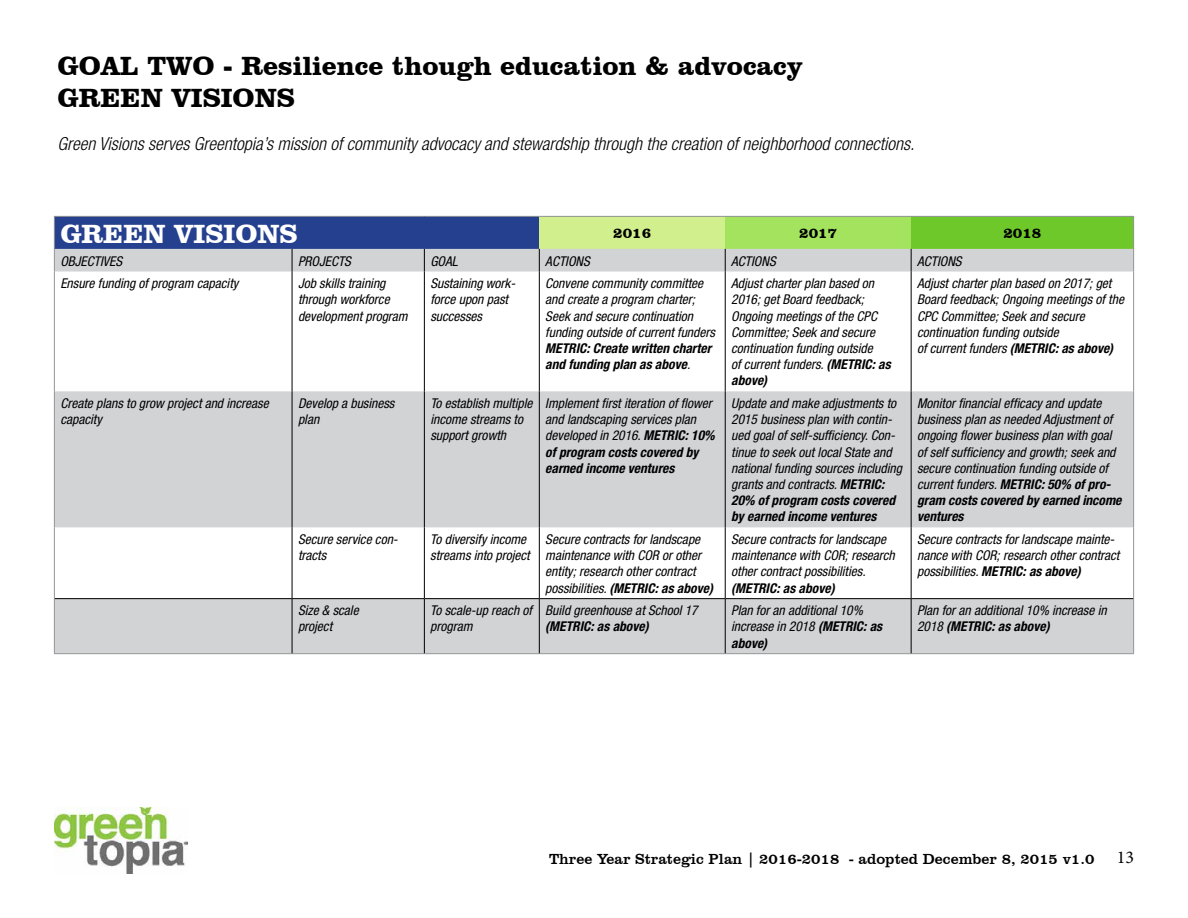
<style>
.page{position:relative;width:1188px;height:918px;background:#fff}
.page>*{position:absolute;margin:0;border:0;box-sizing:border-box;transform-origin:0 0}
.t1{font:700 27px/32.4px "Clarendon BT";color:#000}
.t2{font:700 27px "Clarendon BT";color:#fff}
.t3{font:italic 300 condensed 18px "Helvetica Neue";color:#000}
.t4{font:15px "Clarendon BT";color:#000}
.t5{font:700 15px "Clarendon BT";color:#000}
.t6{font:italic condensed 13.5px/16.2px "Helvetica Neue";color:#000}
.t7{font:italic 700 condensed 13.5px/16.2px "Helvetica Neue";color:#000}
.s1{font-weight:400}
.s2{font-weight:700}
.s3{font-family:"Minion Pro";font-size:18px}
</style>
<div class="page">
<img style="left:54px;top:808px;width:133px;height:65px">
<div style="left:54px;top:216px;width:485px;height:33px;background:#25408f"></div>
<div style="left:539px;top:216px;width:186px;height:33px;background:#d1ef8d"></div>
<div style="left:725px;top:216px;width:186px;height:33px;background:#a3e35e"></div>
<div style="left:911px;top:216px;width:223px;height:33px;background:#6ec829"></div>
<svg style="left:55px;top:249px;width:1078px;height:404px;fill:#d1d3d4"></svg>
<hr style="left:54px;top:216px;width:238px;height:1px;background:#939598">
<hr style="left:54px;top:217px;width:1px;height:32px;background:#939598">
<hr style="left:292px;top:216px;width:132px;height:1px;background:#939598">
<hr style="left:424px;top:216px;width:115px;height:1px;background:#939598">
<hr style="left:539px;top:216px;width:186px;height:1px;background:#939598">
<hr style="left:911px;top:216px;width:223px;height:1px;background:#939598">
<hr style="left:1133px;top:217px;width:1px;height:32px;background:#939598">
<hr style="left:725px;top:216px;width:186px;height:1px;background:#939598">
<svg style="left:54px;top:249px;width:1px;height:23px"></svg>
<svg style="left:1133px;top:249px;width:1px;height:23px"></svg>
<hr style="left:54px;top:272px;width:1px;height:119px;background:#939598">
<hr style="left:1133px;top:272px;width:1px;height:119px;background:#939598">
<hr style="left:54px;top:391px;width:1px;height:136px;background:#939598">
<hr style="left:1133px;top:391px;width:1px;height:136px;background:#939598">
<hr style="left:54px;top:527px;width:1px;height:72px;background:#939598">
<hr style="left:1133px;top:527px;width:1px;height:72px;background:#939598">
<hr style="left:54px;top:599px;width:1px;height:54px;background:#939598">
<hr style="left:1133px;top:599px;width:1px;height:54px;background:#939598">
<hr style="left:54px;top:653px;width:238px;height:1px;background:#939598">
<hr style="left:292px;top:653px;width:132px;height:1px;background:#939598">
<hr style="left:424px;top:653px;width:115px;height:1px;background:#939598">
<hr style="left:539px;top:653px;width:186px;height:1px;background:#939598">
<hr style="left:725px;top:653px;width:186px;height:1px;background:#939598">
<hr style="left:911px;top:653px;width:223px;height:1px;background:#939598">
<svg style="left:292px;top:249px;width:1px;height:23px"></svg>
<svg style="left:424px;top:249px;width:1px;height:23px"></svg>
<svg style="left:539px;top:249px;width:1px;height:23px"></svg>
<svg style="left:725px;top:249px;width:1px;height:23px"></svg>
<svg style="left:911px;top:249px;width:1px;height:23px"></svg>
<hr style="left:292px;top:272px;width:1px;height:119px;background:#000">
<hr style="left:424px;top:272px;width:1px;height:119px;background:#000">
<hr style="left:539px;top:272px;width:1px;height:119px;background:#000">
<hr style="left:725px;top:272px;width:1px;height:119px;background:#000">
<hr style="left:911px;top:272px;width:1px;height:119px;background:#000">
<hr style="left:292px;top:391px;width:1px;height:136px;background:#000">
<hr style="left:424px;top:391px;width:1px;height:136px;background:#000">
<hr style="left:539px;top:391px;width:1px;height:136px;background:#000">
<hr style="left:725px;top:391px;width:1px;height:136px;background:#000">
<hr style="left:911px;top:391px;width:1px;height:136px;background:#000">
<hr style="left:292px;top:527px;width:1px;height:71px;background:#000">
<hr style="left:424px;top:527px;width:1px;height:71px;background:#000">
<hr style="left:539px;top:527px;width:1px;height:71px;background:#000">
<hr style="left:725px;top:527px;width:1px;height:71px;background:#000">
<hr style="left:911px;top:527px;width:1px;height:71px;background:#000">
<hr style="left:55px;top:598px;width:237px;height:1px;background:#000">
<hr style="left:292px;top:598px;width:132px;height:1px;background:#000">
<hr style="left:292px;top:599px;width:1px;height:54px;background:#000">
<hr style="left:424px;top:598px;width:115px;height:1px;background:#000">
<hr style="left:424px;top:599px;width:1px;height:54px;background:#000">
<hr style="left:539px;top:598px;width:186px;height:1px;background:#000">
<hr style="left:539px;top:599px;width:1px;height:54px;background:#000">
<hr style="left:725px;top:598px;width:186px;height:1px;background:#000">
<hr style="left:725px;top:599px;width:1px;height:54px;background:#000">
<hr style="left:911px;top:598px;width:222px;height:1px;background:#000">
<hr style="left:911px;top:599px;width:1px;height:54px;background:#000">
<h1 class="t1" style="left:58px;top:48px;width:747px">GOAL TWO - Resilience though education &amp; advocacy<br>GREEN VISIONS</h1>
<h2 class="t3" style="left:58px;top:133px;width:858px">Green Visions serves Greentopia’s mission of community advocacy and stewardship through the creation of neighborhood connections.</h2>
<h1 class="t2" style="left:60px;top:217px;width:239px">GREEN VISIONS</h1>
<p class="t5" style="left:613px;top:224px;width:40px">2016</p>
<p class="t5" style="left:799px;top:224px;width:40px">2017</p>
<p class="t5" style="left:1003px;top:224px;width:40px">2018</p>
<p class="t6" style="left:60px;top:253px;width:63px">OBJECTIVES</p>
<p class="t6" style="left:298px;top:253px;width:55px">PROJECTS</p>
<p class="t6" style="left:430px;top:253px;width:29px">GOAL</p>
<p class="t6" style="left:545px;top:253px;width:46px">ACTIONS</p>
<p class="t6" style="left:731px;top:253px;width:46px">ACTIONS</p>
<p class="t6" style="left:917px;top:253px;width:46px">ACTIONS</p>
<p class="t6" style="left:60px;top:275px;width:180px">Ensure funding of program capacity</p>
<p class="t6" style="left:298px;top:275px;width:111px">Job skills training through workforce development program</p>
<p class="t6" style="left:430px;top:275px;width:87px">Sustaining work&shy;force upon past successes</p>
<p class="t6" style="left:545px;top:275px;width:171px">Convene community committee and create a program charter;<br>Seek and secure continuation funding outside of current funders</p>
<p class="t7" style="left:545px;top:340px;width:167px">METRIC: Create written charter and funding plan as above<span class="s1">.</span></p>
<p class="t6" style="left:731px;top:275px;width:161px">Adjust charter plan based on<br>2016; get Board feedback;<br>Ongoing meetings of the CPC<br>Committee; Seek and secure continuation funding outside<br>of current funders. <span class="s2">(METRIC: as above)</span></p>
<p class="t6" style="left:917px;top:275px;width:208px">Adjust charter plan based on 2017; get Board feedback; Ongoing meetings of the CPC Committee; Seek and secure continuation funding outside<br>of current funders <span class="s2">(METRIC: as above)</span></p>
<p class="t6" style="left:60px;top:395px;width:210px">Create plans to grow project and increase capacity</p>
<p class="t6" style="left:298px;top:395px;width:98px">Develop a business plan</p>
<p class="t6" style="left:430px;top:395px;width:104px">To establish multiple income streams to support growth</p>
<p class="t6" style="left:545px;top:395px;width:171px">Implement first iteration of flower and landscaping services plan developed in 2016. <span class="s2">METRIC: 10% of program costs covered by earned income ventures</span></p>
<p class="t6" style="left:731px;top:395px;width:172px">Update and make adjustments to<br>2015 business plan with contin&shy;ued goal of self-sufficiency. Con&shy;tinue to seek out local State and national funding sources including grants and contracts. <span class="s2">METRIC:<br>20% of program costs covered by earned income ventures</span></p>
<p class="t6" style="left:917px;top:395px;width:206px">Monitor financial efficacy and update business plan as needed Adjustment of ongoing flower business plan with goal of self sufficiency and growth; seek and secure continuation funding outside of current funders. <span class="s2">METRIC: 50% of pro&shy;gram costs covered by earned income ventures</span></p>
<p class="t6" style="left:298px;top:531px;width:101px">Secure service con&shy;tracts</p>
<p class="t6" style="left:430px;top:531px;width:101px">To diversify income streams into project</p>
<p class="t6" style="left:545px;top:531px;width:169px">Secure contracts for landscape maintenance with COR or other entity; research other contract possibilities. <span class="s2">(METRIC: as above)</span></p>
<p class="t6" style="left:731px;top:531px;width:165px">Secure contracts for landscape maintenance with COR; research other contract possibilities.</p>
<p class="t6" style="left:917px;top:531px;width:204px">Secure contracts for landscape mainte&shy;nance with COR; research other contract possibilities. <span class="s2">METRIC: as above)</span></p>
<p class="t7" style="left:731px;top:580px;width:105px">(METRIC: as above)</p>
<p class="t6" style="left:298px;top:602px;width:62px">Size &amp; scale project</p>
<p class="t6" style="left:430px;top:602px;width:103px">To scale-up reach of program</p>
<p class="t6" style="left:545px;top:602px;width:154px">Build greenhouse at School 17</p>
<p class="t7" style="left:545px;top:618px;width:105px">(METRIC: as above)</p>
<p class="t6" style="left:731px;top:602px;width:153px">Plan for an additional 10% increase in 2018 <span class="s2">(METRIC: as above)</span></p>
<p class="t6" style="left:917px;top:602px;width:191px">Plan for an additional 10% increase in<br>2018 <span class="s2">(METRIC: as above)</span></p>
<p class="t4" style="left:549px;top:850px;width:586px">Three Year Strategic Plan | 2016-2018 - adopted December 8, 2015 v1.0 <span class="s3">13</span></p>
</div>
